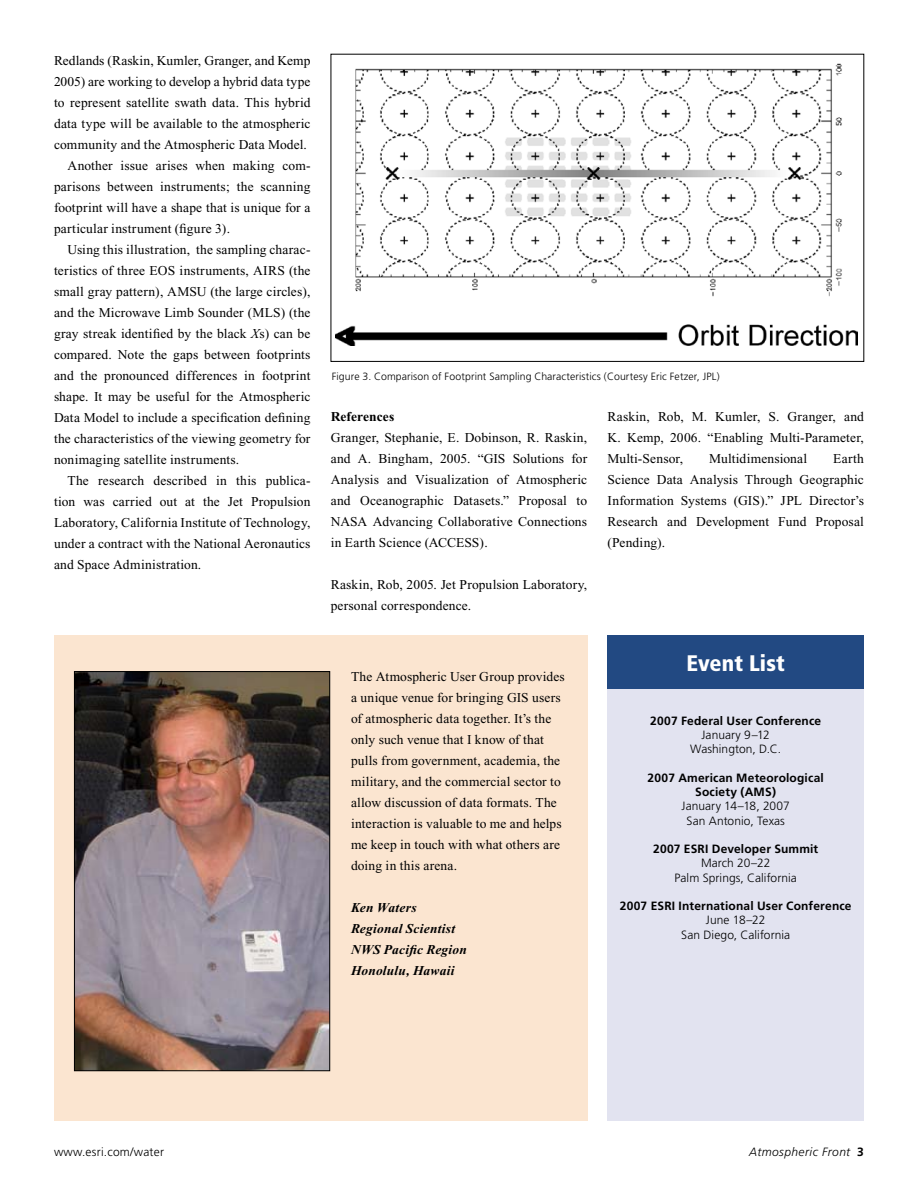
<style>
.page{position:relative;width:918px;height:1188px;background:#fff}
.page>*{position:absolute;margin:0;border:0;box-sizing:border-box;transform-origin:0 0}
.t1{font:900 condensed 22.5px "Frutiger";letter-spacing:.005em;color:#fff}
.t2{font:13.5px/21px "Times New Roman";letter-spacing:.01em;color:#000;text-align:justify}
.t3{font:italic 700 13.5px/21px "Times New Roman";letter-spacing:.015em;color:#000}
.t4{font:700 13.5px "Times New Roman";letter-spacing:.005em;color:#000}
.t5{font:300 12px/14.2px "Frutiger";letter-spacing:.005em;color:#000;text-align:center}
.t6{font:700 12px/14.2px "Frutiger";letter-spacing:.015em;color:#000;text-align:center}
.t7{font:italic 300 12px "Frutiger";letter-spacing:.035em;color:#000}
.t8{font:300 10.5px "Frutiger";letter-spacing:.01em;color:#000}
.s1{font-style:italic}
</style>
<div class="page">
<div style="left:54px;top:635px;width:533px;height:485px;background:#fbe5d0"></div>
<img style="left:336px;top:63px;width:522px;height:283px">
<div style="left:331px;top:54px;width:533px;height:308px;border:1px solid #000"></div>
<div style="left:608px;top:689px;width:256px;height:431px;background:#e2e3f0"></div>
<div style="left:608px;top:635px;width:256px;height:54px;background:#224982"></div>
<img style="left:76px;top:673px;width:252px;height:396px">
<div style="left:74px;top:671px;width:256px;height:400px;border:1px solid #000"></div>
<p class="t2" style="left:54px;top:50px;width:258px">Redlands (Raskin, Kumler, Granger, and Kemp</p>
<p class="t2" style="left:54px;top:71px;width:258px">2005) are working to develop a hybrid data type</p>
<p class="t2" style="left:54px;top:92px;width:258px">to represent satellite swath data. This hybrid</p>
<p class="t2" style="left:54px;top:113px;width:258px">data type will be available to the atmospheric</p>
<p class="t2" style="left:54px;top:134px;width:254px">community and the Atmospheric Data Model.</p>
<p class="t2" style="left:68px;top:155px;width:245px">Another issue arises when making com-</p>
<p class="t2" style="left:54px;top:176px;width:258px">parisons between instruments; the scanning</p>
<p class="t2" style="left:54px;top:197px;width:258px">footprint will have a shape that is unique for a</p>
<p class="t2" style="left:54px;top:218px;width:178px">particular instrument (figure 3).</p>
<p class="t2" style="left:68px;top:239px;width:245px">Using this illustration, the sampling charac-</p>
<p class="t2" style="left:54px;top:260px;width:258px">teristics of three EOS instruments, AIRS (the</p>
<p class="t2" style="left:54px;top:281px;width:258px">small gray pattern), AMSU (the large circles),</p>
<p class="t2" style="left:54px;top:302px;width:258px">and the Microwave Limb Sounder (MLS) (the</p>
<p class="t2" style="left:54px;top:323px;width:258px">gray streak identified by the black <span class="s1">X</span>s) can be</p>
<p class="t2" style="left:54px;top:344px;width:258px">compared. Note the gaps between footprints</p>
<p class="t2" style="left:54px;top:365px;width:258px">and the pronounced differences in footprint</p>
<p class="t2" style="left:54px;top:386px;width:258px">shape. It may be useful for the Atmospheric</p>
<p class="t2" style="left:54px;top:407px;width:258px">Data Model to include a specification defining</p>
<p class="t2" style="left:54px;top:428px;width:258px">the characteristics of the viewing geometry for</p>
<p class="t2" style="left:54px;top:449px;width:187px">nonimaging satellite instruments.</p>
<p class="t2" style="left:68px;top:470px;width:245px">The research described in this publica-</p>
<p class="t2" style="left:54px;top:491px;width:258px">tion was carried out at the Jet Propulsion</p>
<p class="t2" style="left:54px;top:512px;width:258px">Laboratory, California Institute of Technology,</p>
<p class="t2" style="left:54px;top:533px;width:258px">under a contract with the National Aeronautics</p>
<p class="t2" style="left:54px;top:554px;width:149px">and Space Administration.</p>
<p class="t8" style="left:332px;top:370px;width:390px">Figure 3. Comparison of Footprint Sampling Characteristics (Courtesy Eric Fetzer, JPL)</p>
<p class="t4" style="left:331px;top:409px;width:65px">References</p>
<p class="t2" style="left:331px;top:427px;width:258px">Granger, Stephanie, E. Dobinson, R. Raskin, and A. Bingham, 2005. “GIS Solutions for Analysis and Visualization of Atmospheric and Oceanographic Datasets.” Proposal to NASA Advancing Collaborative Connections in Earth Science (ACCESS).</p>
<p class="t2" style="left:331px;top:574px;width:258px">Raskin, Rob, 2005. Jet Propulsion Laboratory, personal correspondence.</p>
<p class="t2" style="left:608px;top:406px;width:258px">Raskin, Rob, M. Kumler, S. Granger, and K. Kemp, 2006. “Enabling Multi-Parameter, Multi-Sensor,</p>
<p class="t2" style="left:608px;top:448px;width:258px;text-indent:226px">Earth Science Data Analysis Through Geographic Information Systems (GIS).” JPL Director’s Research and Development Fund Proposal (Pending).</p>
<p class="t2" style="left:709px;top:448px;width:99px">Multidimensional</p>
<p class="t2" style="left:351px;top:666px;width:215px;text-align:left">The Atmospheric User Group provides a unique venue for bringing GIS users of atmospheric data together. It’s the only such venue that I know of that pulls from government, academia, the military, and the commercial sector to allow discussion of data formats. The interaction is valuable to me and helps me keep in touch with what others are doing in this arena.</p>
<p class="t3" style="left:351px;top:897px;width:118px">Ken Waters<br>Regional Scientist<br>NWS Pacific Region<br>Honolulu, Hawaii</p>
<h1 class="t1" style="left:687px;top:649px;width:100px">Event List</h1>
<p class="t6" style="left:650px;top:714px;width:172px">2007 Federal User Conference</p>
<p class="t5" style="left:690px;top:728px;width:92px">January 9–12<br>Washington, D.C.</p>
<p class="t6" style="left:648px;top:771px;width:178px">2007 American Meteorological<br>Society (AMS)</p>
<p class="t5" style="left:682px;top:799px;width:110px">January 14–18, 2007<br>San Antonio, Texas</p>
<p class="t6" style="left:653px;top:842px;width:167px">2007 ESRI Developer Summit</p>
<p class="t5" style="left:675px;top:856px;width:124px">March 20–22<br>Palm Springs, California</p>
<p class="t6" style="left:620px;top:899px;width:233px">2007 ESRI International User Conference</p>
<p class="t5" style="left:681px;top:913px;width:111px">June 18–22<br>San Diego, California</p>
<p class="t5" style="left:54px;top:1144px;width:112px">www.esri.com/water</p>
<p class="t7" style="left:749px;top:1145px;width:103px">Atmospheric Front</p>
</div>
